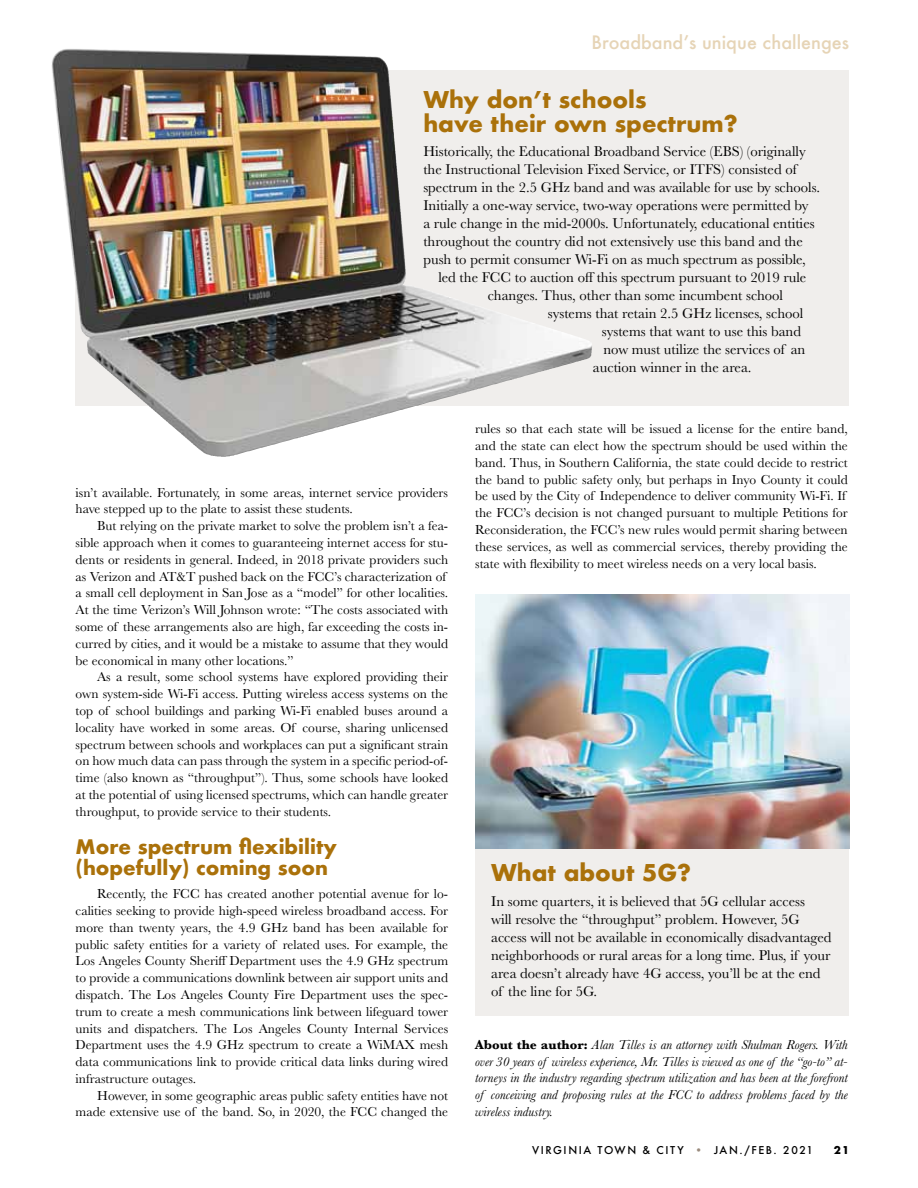
<style>
.page{position:relative;width:918px;height:1188px;background:#fff}
.page>*{position:absolute;margin:0;border:0;box-sizing:border-box;transform-origin:0 0}
.t1{font:700 22.5px/24px "Futura";color:#aa710a}
.t2{font:700 19.5px/21px "Futura";color:#aa710a}
.t3{font:500 18px "Futura";color:#e6d4b6}
.t4{font:14.7px/18px "Baskerville";color:#000}
.t5{font:13.5px/16.8px "Baskerville";color:#000}
.t6{font:italic 13.5px/16.8px "Baskerville";color:#000;text-align:justify}
.t7{font:500 10.5px "Futura";letter-spacing:.15em;color:#000}
.t8{font:700 10.5px "Futura";color:#000}
.s1{font-weight:700;font-style:normal}
.s2{color:#9a8b7d}
</style>
<div class="page">
<img style="left:76px;top:70px;width:773px;height:336px">
<div style="left:475px;top:594px;width:374px;height:421px;background:#f0eeec"></div>
<img style="left:51px;top:49px;width:85px;height:346px">
<img style="left:475px;top:594px;width:374px;height:254px">
<h3 class="t3" style="left:592px;top:30px;width:259px">Broadband’s unique challenges</h3>
<h1 class="t1" style="left:423px;top:87px;width:316px">Why don’t schools<br>have their own spectrum?</h1>
<p class="t4" style="left:423px;top:143px;width:384px">Historically, the Educational Broadband Service (EBS) (originally</p>
<p class="t4" style="left:423px;top:161px;width:375px">the Instructional Television Fixed Service, or ITFS) consisted of</p>
<p class="t4" style="left:423px;top:179px;width:398px">spectrum in the 2.5 GHz band and was available for use by schools.</p>
<p class="t4" style="left:423px;top:197px;width:387px">Initially a one-way service, two-way operations were permitted by</p>
<p class="t4" style="left:423px;top:215px;width:393px">a rule change in the mid-2000s. Unfortunately, educational entities</p>
<p class="t4" style="left:423px;top:233px;width:381px">throughout the country did not extensively use this band and the</p>
<p class="t4" style="left:423px;top:251px;width:384px">push to permit consumer Wi-Fi on as much spectrum as possible,</p>
<p class="t4" style="left:438px;top:269px;width:370px">led the FCC to auction off this spectrum pursuant to 2019 rule</p>
<p class="t4" style="left:488px;top:287px;width:297px">changes. Thus, other than some incumbent school</p>
<p class="t4" style="left:548px;top:305px;width:257px">systems that retain 2.5 GHz licenses, school</p>
<p class="t4" style="left:602px;top:323px;width:201px">systems that want to use this band</p>
<p class="t4" style="left:603px;top:341px;width:204px">now must utilize the services of an</p>
<p class="t4" style="left:593px;top:359px;width:160px">auction winner in the area.</p>
<p class="t5" style="left:76px;top:484px;width:374px">isn’t available. Fortunately, in some areas, internet service providers have stepped up to the plate to assist these students.</p>
<p class="t5" style="left:76px;top:518px;width:374px;text-indent:22px">But relying on the private market to solve the problem isn’t a fea&shy;sible approach when it comes to guaranteeing internet access for stu&shy;dents or residents in general. Indeed, in 2018 private providers such as Verizon and AT&amp;T pushed back on the FCC’s characterization of a small cell deployment in San Jose as a “model” for other localities.<br>At the time Verizon’s Will Johnson wrote: “The costs associated with some of these arrangements also are high, far exceeding the costs in&shy;curred by cities, and it would be a mistake to assume that they would be economical in many other locations.”</p>
<p class="t5" style="left:76px;top:669px;width:374px;text-align:justify;text-indent:22px">As a result, some school systems have explored providing their own system-side Wi-Fi access. Putting wireless access systems on the top of school buildings and parking Wi-Fi enabled buses around a locality have worked in some areas. Of course, sharing unlicensed spectrum between schools and workplaces can put a significant strain on how much data can pass through the system in a specific period-of&shy;time (also known as “throughput”). Thus, some schools have looked at the potential of using licensed spectrums, which can handle greater throughput, to provide service to their students.</p>
<h2 class="t2" style="left:76px;top:836px;width:263px">More spectrum flexibility (hopefully) coming soon</h2>
<p class="t5" style="left:76px;top:886px;width:374px;text-align:justify;text-indent:22px">Recently, the FCC has created another potential avenue for lo&shy;calities seeking to provide high-speed wireless broadband access. For more than twenty years, the 4.9 GHz band has been available for public safety entities for a variety of related uses. For example, the Los Angeles County Sheriff Department uses the 4.9 GHz spectrum to provide a communications downlink between air support units and dispatch. The Los Angeles County Fire Department uses the spec&shy;trum to create a mesh communications link between lifeguard tower units and dispatchers. The Los Angeles County Internal Services Department uses the 4.9 GHz spectrum to create a WiMAX mesh data communications link to provide critical data links during wired infrastructure outages.</p>
<p class="t5" style="left:76px;top:1087px;width:374px;text-align:right">However, in some geographic areas public safety entities have not made extensive use of the band. So, in 2020, the FCC changed the</p>
<p class="t5" style="left:475px;top:421px;width:374px">rules so that each state will be issued a license for the entire band, and the state can elect how the spectrum should be used within the band. Thus, in Southern California, the state could decide to restrict the band to public safety only, but perhaps in Inyo County it could be used by the City of Independence to deliver community Wi-Fi. If the FCC’s decision is not changed pursuant to multiple Petitions for Reconsideration, the FCC’s new rules would permit sharing between these services, as well as commercial services, thereby providing the state with flexibility to meet wireless needs on a very local basis.</p>
<h1 class="t1" style="left:491px;top:861px;width:201px">What about 5G?</h1>
<p class="t4" style="left:491px;top:893px;width:342px">In some quarters, it is believed that 5G cellular access<br>will resolve the “throughput” problem. However, 5G access will not be available in economically disadvantaged neighborhoods or rural areas for a long time. Plus, if your area doesn’t already have 4G access, you’ll be at the end of the line for 5G.</p>
<p class="t6" style="left:475px;top:1036px;width:374px"><span class="s1">About the author:</span> Alan Tilles is an attorney with Shulman Rogers. With over 30 years of wireless experience, Mr. Tilles is viewed as one of the “go-to” at&shy;torneys in the industry regarding spectrum utilization and has been at the forefront of conceiving and proposing rules at the FCC to address problems faced by the wireless industry.</p>
<p class="t7" style="left:532px;top:1143px;width:282px">VIRGINIA TOWN &amp; CITY <span class="s2">•</span> jan ./FEB . 2021</p>
<p class="t8" style="left:834px;top:1143px;width:17px">21</p>
</div>
